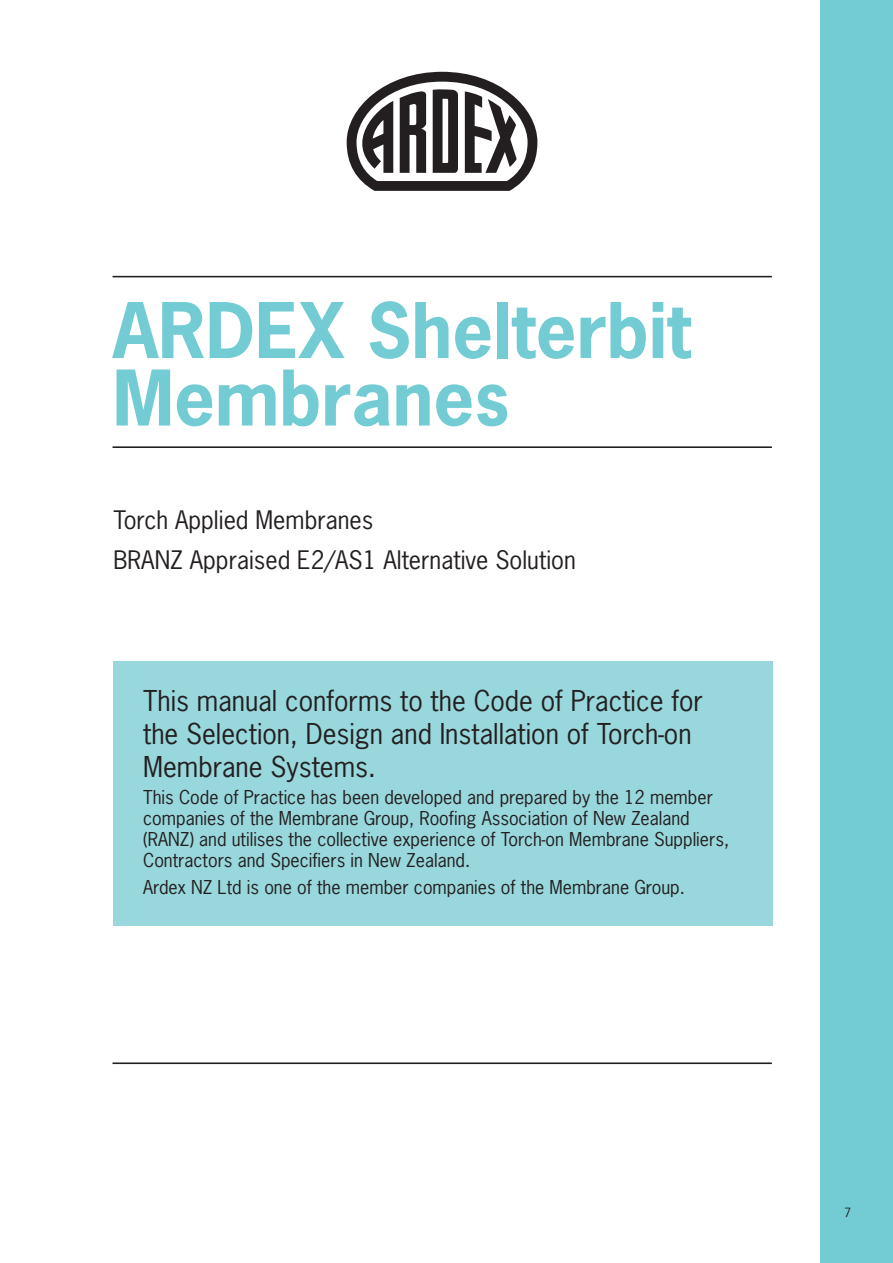
<style>
.page{position:relative;width:893px;height:1263px;background:#fff}
.page>*{position:absolute;margin:0;border:0;box-sizing:border-box;transform-origin:0 0}
.Ardex_Heading{font:700 72px/67.5px "News Gothic";color:#73ccd3}
.Copy{font:27px/33px "News Gothic";color:#231f20}
.Copy-2{font:24px "News Gothic";color:#231f20}
.Copy-3{font:18px/21px "News Gothic";color:#231f20}
.Smaller_Body_Text{font:12px "News Gothic";color:#231f20}
</style>
<div class="page">
<div style="left:821px;top:0;width:72px;height:1263px;background:#73ccd3"></div>
<div style="left:113px;top:661px;width:659px;height:265px;background:#98d7dc"></div>
<svg style="left:347px;top:72px;width:190px;height:119px"></svg>
<hr style="left:113px;top:276px;width:659px;height:1px;background:#231f20">
<hr style="left:113px;top:446px;width:659px;height:2px;background:#231f20">
<hr style="left:113px;top:1062px;width:659px;height:2px;background:#231f20">
<p class="Ardex_Heading" style="left:113px;top:296px;width:580px">ARDEX Shelterbit<br>Membranes</p>
<p class="Copy-2" style="left:113px;top:505px;width:261px">Torch Applied Membranes</p>
<p class="Copy-2" style="left:113px;top:544px;width:464px">BRANZ Appraised E2/AS1 Alternative Solution</p>
<p class="Copy" style="left:143px;top:684px;width:561px">This manual conforms to the Code of Practice for the Selection, Design and Installation of Torch-on<br>Membrane Systems.</p>
<p class="Copy-3" style="left:143px;top:786px;width:588px">This Code of Practice has been developed and prepared by the 12 member companies of the Membrane Group, Roofing Association of New Zealand (RANZ) and utilises the collective experience of Torch-on Membrane Suppliers, Contractors and Specifiers in New Zealand.</p>
<p class="Copy-3" style="left:143px;top:877px;width:543px">Ardex NZ Ltd is one of the member companies of the Membrane Group.</p>
<p class="Smaller_Body_Text" style="left:844px;top:1204px;width:8px">7</p>
</div>
